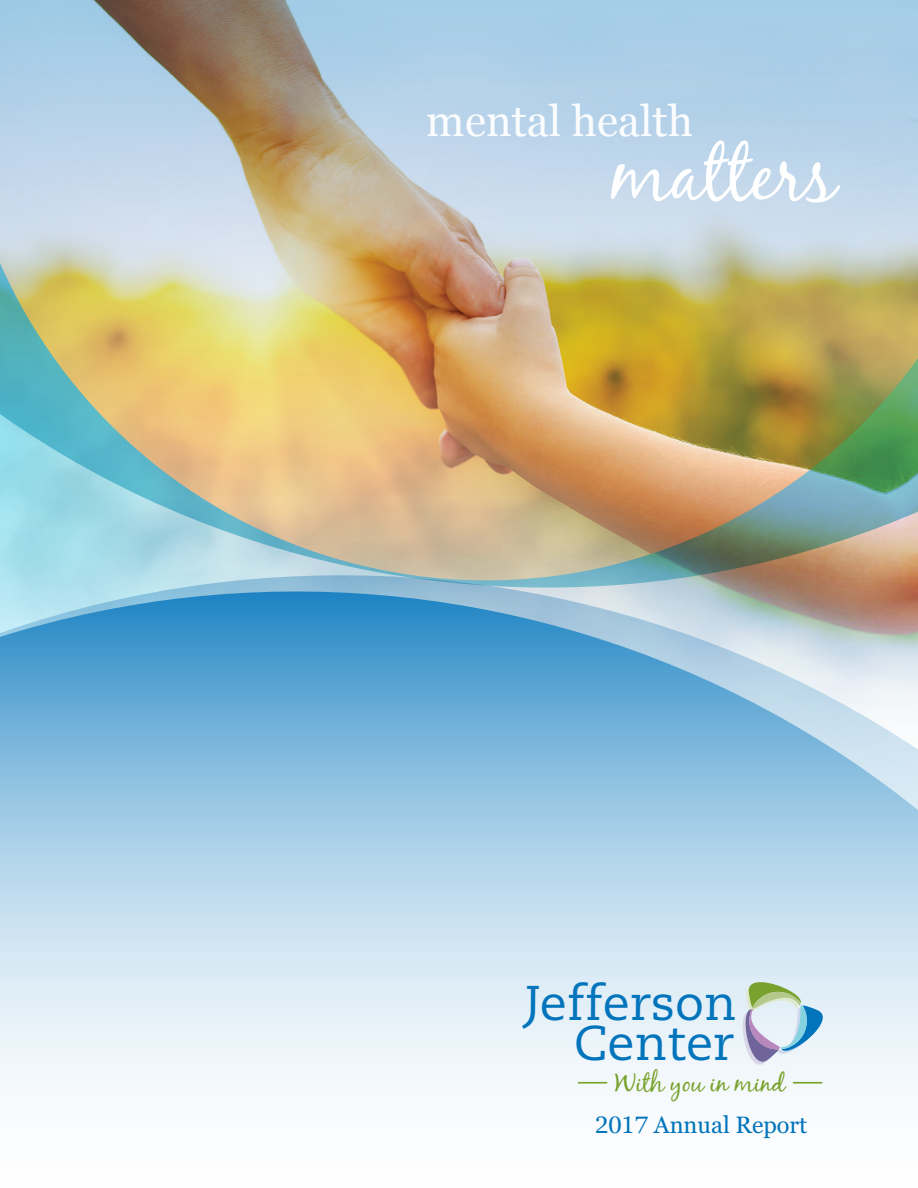
<style>
.page{position:relative;width:918px;height:1188px;background:#fff}
.page>*{position:absolute;margin:0;border:0;box-sizing:border-box;transform-origin:0 0}
.t1{font:75.75px "Black Jack";color:#fff}
.t2{font:48.75px/40px "Caecilia";color:#0174bc;text-align:right}
.t3{font:43.5px "Georgia";color:#fff}
.t4{font:24.75px "Black Jack";color:#78a22d}
.t5{font:23.55px "Georgia Pro";color:#0174bc}
</style>
<div class="page">
<svg style="left:0;top:499px;width:918px;height:53px;background:#b0b3a1"></svg>
<img style="left:0;top:0;width:918px;height:499px">
<svg style="left:0;top:552px;width:918px;height:537px;background:#aacde2"></svg>
<svg style="left:735px;top:969px;width:104px;height:115px"></svg>
<svg style="left:578px;top:1082px;width:30px;height:2px"></svg>
<h3 class="t3" style="left:427px;top:89px;width:268px">mental health</h3>
<h1 class="t1" style="left:611px;top:128px;width:227px">matters</h1>
<h2 class="t2" style="left:525px;top:984px;width:213px">Jefferson<br>Center</h2>
<p class="t4" style="left:615px;top:1068px;width:172px">With you in mind</p>
<p class="t5" style="left:595px;top:1112px;width:214px">2017 Annual Report</p>
</div>
